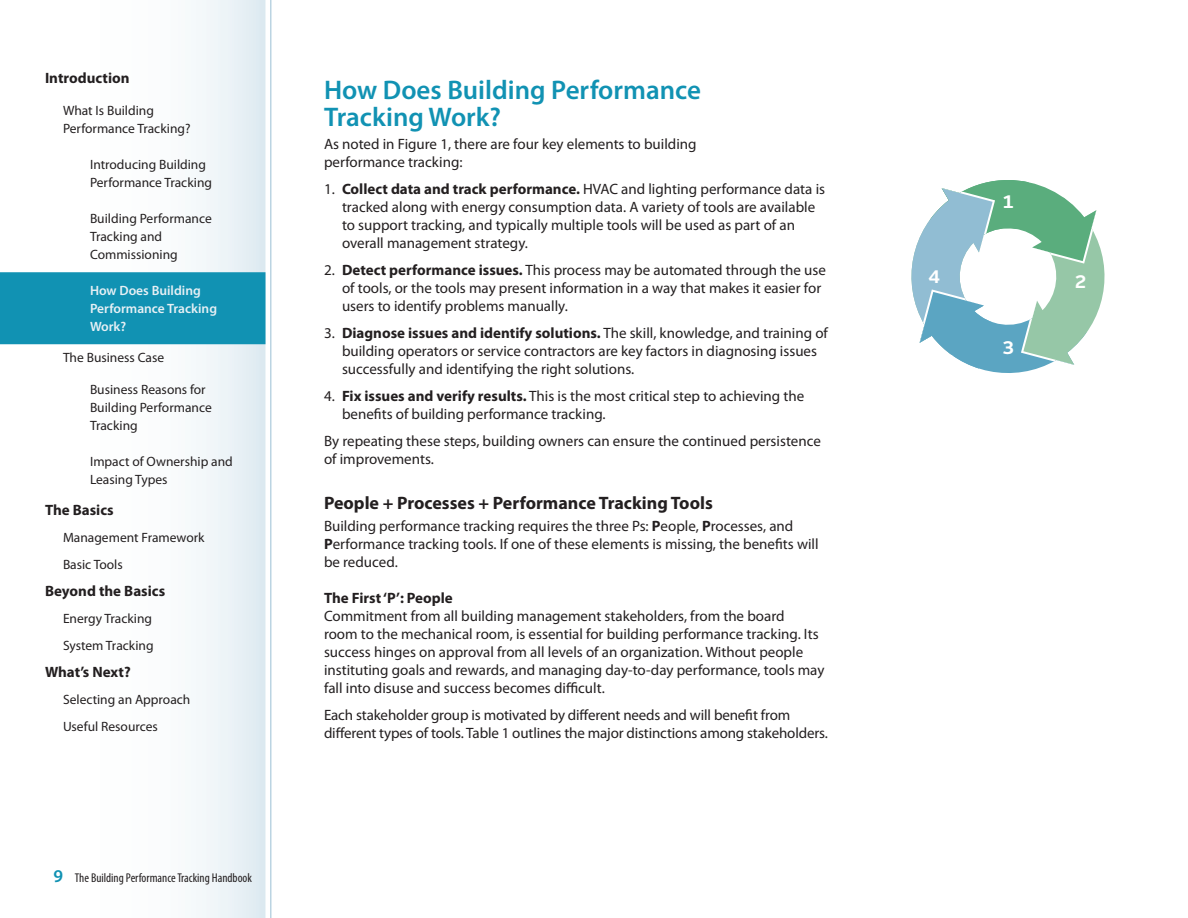
<style>
.page{position:relative;width:1188px;height:918px;background:#fff}
.page>*{position:absolute;margin:0;border:0;box-sizing:border-box;transform-origin:0 0}
.t1{font:600 27px/27px "Myriad Pro";color:#1192b3}
.t2{font:700 18.15px "Alright Sans";color:#fff}
.t3{font:700 18px "Myriad Pro";color:#231f20}
.ol{font:15px/18px "Myriad Pro";color:#231f20}
.nav_ol_li{font:700 15px "Myriad Pro";color:#231f20}
.nav_ol_ol_ol_li_line{font:13.5px/18px "Myriad Pro";color:#231f20}
.nav_ol_ol_li{font:13.5px "Myriad Pro";color:#231f20}
.nav_ol_ol_ol_li_line-2{font:600 13.5px/18px "Myriad Pro";color:#e7f0f5}
.nav_ol_ol_li_line2{font:13.5px/18px "Myriad Pro";color:#231f20}
.t4{font:condensed 12.75px "Myriad Pro";color:#231f20}
.s1{font-weight:600;font-stretch:normal;font-size:18px;color:#1192b3}
.s2{font-weight:700}
</style>
<div class="page">
<div style="left:0;top:0;width:266px;height:918px;background:linear-gradient(to right,#fff,#eaf2f6)"></div>
<hr style="left:270px;top:0;width:2px;height:918px;background:#bbd4e2">
<div style="left:0;top:272px;width:266px;height:72px;background:#1192b3"></div>
<svg style="left:911px;top:180px;width:194px;height:193px"></svg>
<p class="nav_ol_li" style="left:45px;top:68px;width:86px">Introduction</p>
<p class="nav_ol_ol_li_line2" style="left:63px;top:101px;width:129px">What Is Building<br>Performance Tracking?</p>
<p class="nav_ol_ol_ol_li_line" style="left:90px;top:155px;width:124px">Introducing Building<br>Performance Tracking</p>
<p class="nav_ol_ol_ol_li_line" style="left:90px;top:209px;width:123px">Building Performance<br>Tracking and<br>Commissioning</p>
<p class="nav_ol_ol_ol_li_line-2" style="left:90px;top:281px;width:129px">How Does Building<br>Performance Tracking<br>Work?</p>
<p class="nav_ol_ol_li" style="left:63px;top:349px;width:103px">The Business Case</p>
<p class="nav_ol_ol_ol_li_line" style="left:90px;top:380px;width:123px">Business Reasons for<br>Building Performance<br>Tracking</p>
<p class="nav_ol_ol_ol_li_line" style="left:90px;top:452px;width:144px">Impact of Ownership and<br>Leasing Types</p>
<p class="nav_ol_li" style="left:45px;top:500px;width:70px">The Basics</p>
<p class="nav_ol_ol_li" style="left:63px;top:529px;width:143px">Management Framework</p>
<p class="nav_ol_ol_li" style="left:63px;top:556px;width:61px">Basic Tools</p>
<p class="nav_ol_li" style="left:45px;top:581px;width:122px">Beyond the Basics</p>
<p class="nav_ol_ol_li" style="left:63px;top:610px;width:91px">Energy Tracking</p>
<p class="nav_ol_ol_li" style="left:63px;top:637px;width:92px">System Tracking</p>
<p class="nav_ol_li" style="left:45px;top:662px;width:87px">What’s Next?</p>
<p class="nav_ol_ol_li" style="left:63px;top:691px;width:129px">Selecting an Approach</p>
<p class="nav_ol_ol_li" style="left:63px;top:718px;width:96px">Useful Resources</p>
<p class="t4" style="left:53px;top:870px;width:200px"><span class="s1">9</span> The Building Performance Tracking Handbook</p>
<p class="t1" style="left:324px;top:76px;width:379px">How Does Building Performance<br>Tracking Work?</p>
<p class="ol" style="left:324px;top:134px;width:374px">As noted in Figure 1, there are four key elements to building performance tracking:</p>
<p class="ol" style="left:342px;top:179px;width:485px;text-indent:-18px">1. <span class="s2">Collect data and track performance.</span> HVAC and lighting performance data is tracked along with energy consumption data. A variety of tools are available to support tracking, and typically multiple tools will be used as part of an overall management strategy.</p>
<p class="ol" style="left:342px;top:260px;width:485px;text-indent:-18px">2. <span class="s2">Detect performance issues.</span> This process may be automated through the use of tools, or the tools may present information in a way that makes it easier for users to identify problems manually.</p>
<p class="ol" style="left:342px;top:323px;width:487px;text-indent:-18px">3. <span class="s2">Diagnose issues and identify solutions.</span> The skill, knowledge, and training of building operators or service contractors are key factors in diagnosing issues successfully and identifying the right solutions.</p>
<p class="ol" style="left:342px;top:386px;width:464px;text-indent:-18px">4. <span class="s2">Fix issues and verify results.</span> This is the most critical step to achieving the benefits of building performance tracking.</p>
<p class="ol" style="left:324px;top:431px;width:498px">By repeating these steps, building owners can ensure the continued persistence of improvements.</p>
<p class="t3" style="left:324px;top:491px;width:390px">People + Processes + Performance Tracking Tools</p>
<p class="ol" style="left:324px;top:517px;width:496px">Building performance tracking requires the three Ps: <span class="s2">P</span>eople, <span class="s2">P</span>rocesses, and<br><span class="s2">P</span>erformance tracking tools. If one of these elements is missing, the benefits will be reduced.</p>
<p class="nav_ol_li" style="left:324px;top:588px;width:130px">The First ‘P’: People</p>
<p class="ol" style="left:324px;top:607px;width:502px">Commitment from all building management stakeholders, from the board<br>room to the mechanical room, is essential for building performance tracking. Its success hinges on approval from all levels of an organization. Without people instituting goals and rewards, and managing day-to-day performance, tools may fall into disuse and success becomes difficult.</p>
<p class="ol" style="left:324px;top:706px;width:505px">Each stakeholder group is motivated by different needs and will benefit from different types of tools. Table 1 outlines the major distinctions among stakeholders.</p>
<p class="t2" style="left:929px;top:264px;width:13px">4</p>
<p class="t2" style="left:1002px;top:189px;width:13px">1</p>
<p class="t2" style="left:1002px;top:335px;width:13px">3</p>
<p class="t2" style="left:1075px;top:268px;width:13px">2</p>
</div>
